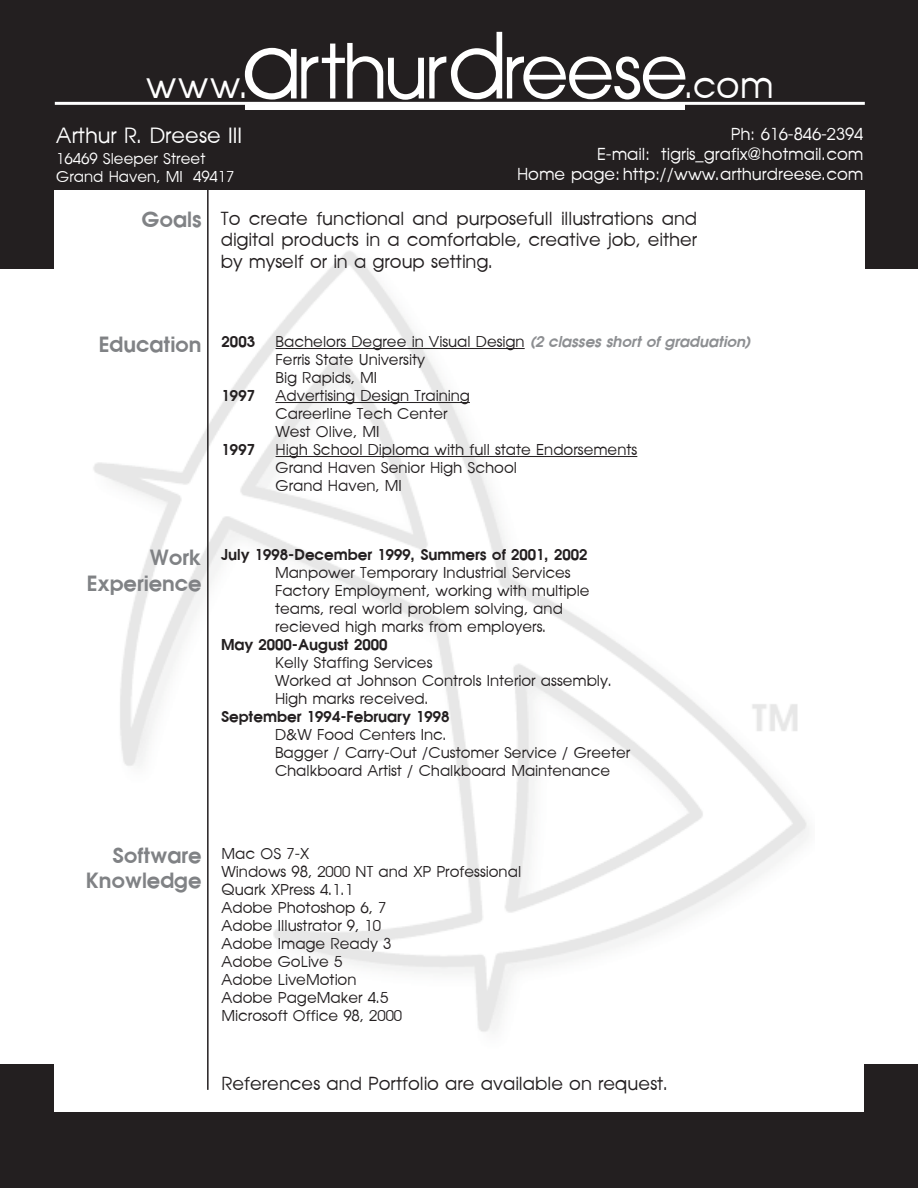
<style>
.page{position:relative;width:918px;height:1188px;background:#fff}
.page>*{position:absolute;margin:0;border:0;box-sizing:border-box;transform-origin:0 0}
.t1{font:75px "Avante";letter-spacing:-.05em;color:#fff}
.t2{font:36px "Avante";color:#fff}
.t3{font:700 21px/25.2px "Avante";color:#808285;text-align:right}
.t4{font:21px "Avante";color:#fff}
.t5{font:18px/21.6px "Avante";color:#231f20;text-align:justify}
.t6{font:16.5px/19.8px "Avante";color:#fff;text-align:right}
.t7{font:15px/18px "Avante";color:#231f20}
.t8{font:700 15px "Avante";color:#231f20}
.t9{font:15px/18px "Avante";color:#fff}
.s1{font-size:90px}
.s2{font-size:36px}
.s3{font-weight:700;font-style:italic;color:#8d8f92}
</style>
<div class="page">
<div style="left:0;top:1064px;width:918px;height:124px;background:#231f20"></div>
<div style="left:54px;top:968px;width:810px;height:144px;background:#fff"></div>
<div style="left:0;top:0;width:918px;height:268px;background:#231f20"></div>
<hr style="left:55px;top:102px;width:810px;height:3px;background:#fff">
<div style="left:245px;top:104px;width:440px;height:6px;background:#fff"></div>
<div style="left:55px;top:190px;width:810px;height:184px;background:#fff"></div>
<img style="left:93px;top:251px;width:716px;height:781px">
<hr style="left:276px;top:348px;width:249px;height:1px;background:#231f20">
<hr style="left:276px;top:402px;width:194px;height:1px;background:#231f20">
<hr style="left:276px;top:456px;width:361px;height:1px;background:#231f20">
<hr style="left:207px;top:187px;width:2px;height:903px;background:#231f20">
<h1 class="t1" style="left:241px;top:26px;width:534px"><span class="s1">a</span>rthur<span class="s1">d</span>reese<span class="s2">.com</span></h1>
<h2 class="t2" style="left:146px;top:64px;width:105px">www.</h2>
<h3 class="t4" style="left:56px;top:123px;width:188px">Arthur R. Dreese III</h3>
<p class="t9" style="left:56px;top:149px;width:180px">16469 Sleeper Street<br>Grand Haven, MI 49417</p>
<p class="t6" style="left:517px;top:124px;width:348px">Ph: 616-846-2394<br>E-mail: tigris_grafix@hotmail.com<br>Home page: http://www.arthurdreese.com</p>
<h3 class="t3" style="left:142px;top:206px;width:61px">Goals</h3>
<p class="t5" style="left:221px;top:207px;width:478px">To create functional and purposefull illustrations and digital products in a comfortable, creative job, either by myself or in a group setting.</p>
<h3 class="t3" style="left:99px;top:331px;width:104px">Education</h3>
<p class="t8" style="left:222px;top:331px;width:35px">2003</p>
<p class="t7" style="left:276px;top:332px;width:477px">Bachelors Degree in Visual Design <span class="s3">(2 classes short of graduation)<br></span>Ferris State University<br>Big Rapids, MI</p>
<p class="t8" style="left:222px;top:385px;width:35px">1997</p>
<p class="t7" style="left:276px;top:386px;width:196px">Advertising Design Training<br>Careerline Tech Center<br>West Olive, MI</p>
<p class="t8" style="left:222px;top:439px;width:35px">1997</p>
<p class="t7" style="left:276px;top:440px;width:363px">High School Diploma with full state Endorsements<br>Grand Haven Senior High School<br>Grand Haven, MI</p>
<h3 class="t3" style="left:87px;top:545px;width:116px">Work<br>Experience</h3>
<p class="t8" style="left:221px;top:544px;width:368px">July 1998-December 1999, Summers of 2001, 2002</p>
<p class="t7" style="left:275px;top:563px;width:316px">Manpower Temporary Industrial Services Factory Employment, working with multiple teams, real world problem solving, and recieved high marks from employers.</p>
<p class="t8" style="left:221px;top:634px;width:168px">May 2000-August 2000</p>
<p class="t7" style="left:275px;top:653px;width:339px">Kelly Staffing Services<br>Worked at Johnson Controls Interior assembly.<br>High marks received.</p>
<p class="t8" style="left:221px;top:706px;width:230px">September 1994-February 1998</p>
<p class="t7" style="left:275px;top:725px;width:357px">D&amp;W Food Centers Inc.<br>Bagger / Carry-Out /Customer Service / Greeter<br>Chalkboard Artist / Chalkboard Maintenance</p>
<h3 class="t3" style="left:86px;top:842px;width:117px">Software<br>Knowledge</h3>
<p class="t7" style="left:222px;top:844px;width:301px">Mac OS 7-X<br>Windows 98, 2000 NT and XP Professional<br>Quark XPress 4.1.1<br>Adobe Photoshop 6, 7<br>Adobe Illustrator 9, 10<br>Adobe Image Ready 3<br>Adobe GoLive 5<br>Adobe LiveMotion<br>Adobe PageMaker 4.5<br>Microsoft Office 98, 2000</p>
<p class="t5" style="left:222px;top:1073px;width:448px">References and Portfolio are available on request.</p>
</div>
